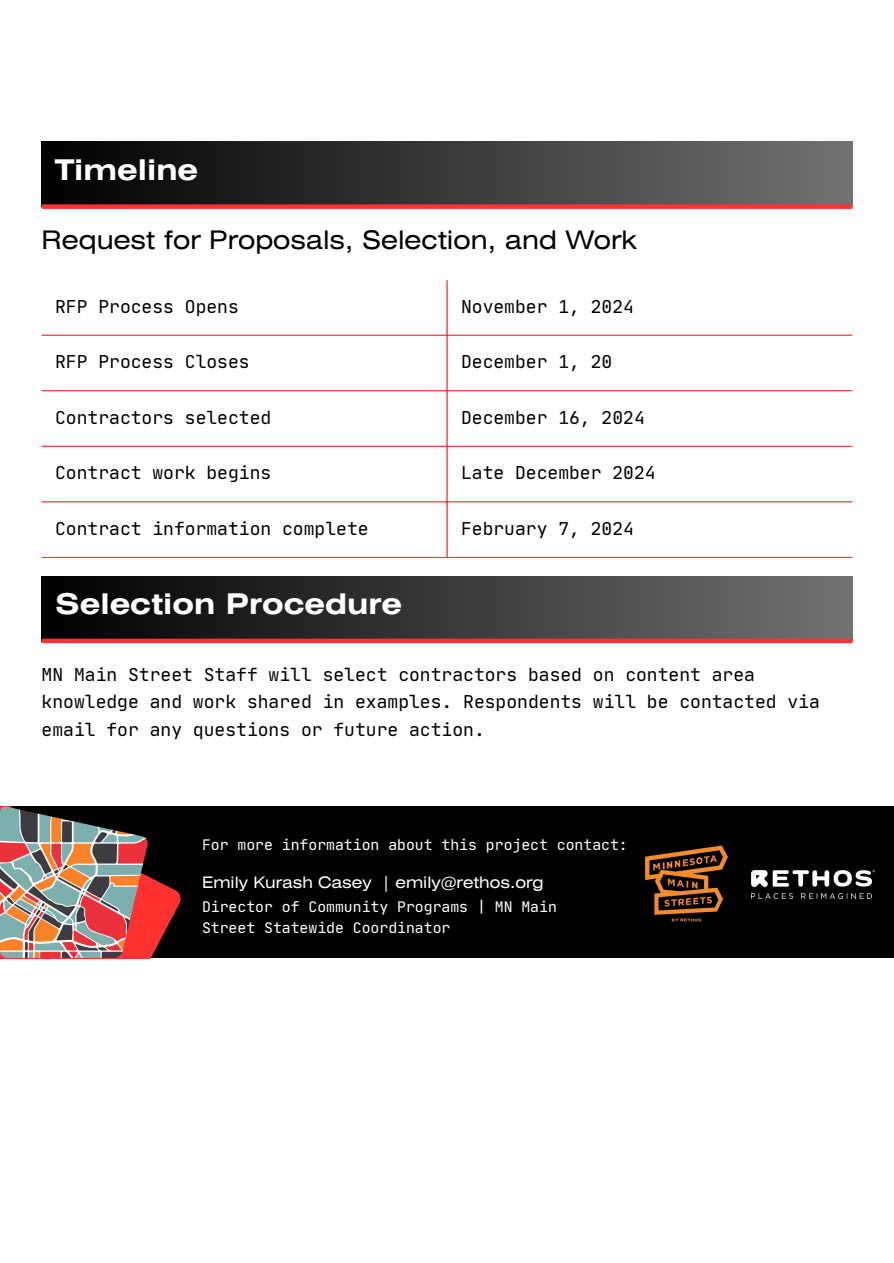
<style>
.page{position:relative;width:894px;height:1263px;background:#fff}
.page>*{position:absolute;margin:0;border:0;box-sizing:border-box;transform-origin:0 0}
.t1{font:700 28.5px "Helios Ext";color:#fff}
.t2{font:25.5px "Helios Ext";color:#000}
.t3{font:18px/27.6px "Jet Brains Mono";color:#000}
.t4{font:15.9px "Helios Ext";color:#fff}
.t5{font:14.85px/20.5px "Jet Brains Mono";color:#fff}
</style>
<div class="page">
<div style="left:42px;top:142px;width:810px;height:65px;background:linear-gradient(to right,#000,#727272)"></div>
<div style="left:42px;top:204px;width:810px;height:5px;background:#ff3131"></div>
<hr style="left:446px;top:280px;width:1px;height:277px;background:#ff3131">
<hr style="left:42px;top:335px;width:810px;height:1px;background:#ff3131">
<hr style="left:42px;top:390px;width:810px;height:1px;background:#ff3131">
<hr style="left:42px;top:446px;width:810px;height:1px;background:#ff3131">
<hr style="left:42px;top:501px;width:810px;height:1px;background:#ff3131">
<hr style="left:42px;top:557px;width:810px;height:1px;background:#ff3131">
<svg style="left:42px;top:576px;width:810px;height:63px;background:#393838"></svg>
<hr style="left:42px;top:639px;width:810px;height:4px;background:#ff3131">
<div style="left:0;top:807px;width:893px;height:151px;background:#000"></div>
<svg style="left:148px;top:876px;width:33px;height:82px"></svg>
<img style="left:0;top:807px;width:148px;height:151px">
<img style="left:645px;top:845px;width:83px;height:77px">
<img style="left:751px;top:871px;width:123px;height:28px">
<p class="t1" style="left:55px;top:159px;width:145px">Timeline</p>
<h1 class="t2" style="left:42px;top:230px;width:596px">Request for Proposals, Selection, and Work</h1>
<p class="t3" style="left:55px;top:292px;width:185px">RFP Process Opens</p>
<p class="t3" style="left:461px;top:292px;width:174px">November 1, 2024</p>
<p class="t3" style="left:55px;top:348px;width:196px">RFP Process Closes</p>
<p class="t3" style="left:461px;top:348px;width:153px">December 1, 20</p>
<p class="t3" style="left:55px;top:403px;width:218px">Contractors selected</p>
<p class="t3" style="left:461px;top:403px;width:185px">December 16, 2024</p>
<p class="t3" style="left:55px;top:459px;width:218px">Contract work begins</p>
<p class="t3" style="left:461px;top:459px;width:196px">Late December 2024</p>
<p class="t3" style="left:55px;top:515px;width:315px">Contract information complete</p>
<p class="t3" style="left:461px;top:515px;width:174px">February 7, 2024</p>
<p class="t1" style="left:55px;top:594px;width:348px">Selection Procedure</p>
<p class="t3" style="left:42px;top:660px;width:779px">MN Main Street Staff will select contractors based on content area knowledge and work shared in examples. Respondents will be contacted via email for any questions or future action.</p>
<p class="t5" style="left:202px;top:834px;width:427px">For more information about this project contact:</p>
<p class="t4" style="left:202px;top:876px;width:343px">Emily Kurash Casey | emily@rethos.org</p>
<p class="t5" style="left:202px;top:896px;width:356px">Director of Community Programs | MN Main<br>Street Statewide Coordinator</p>
</div>
